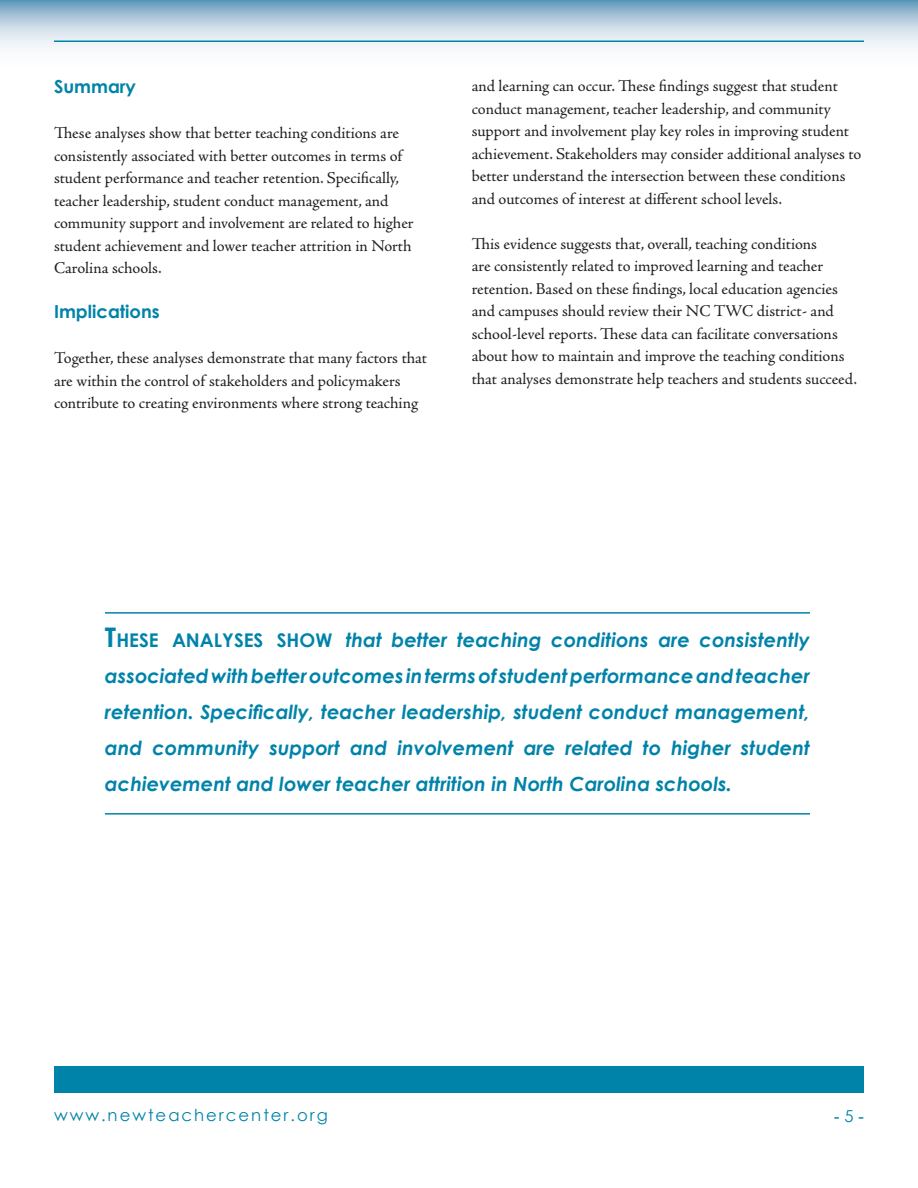
<style>
.page{position:relative;width:918px;height:1188px;background:#fff}
.page>*{position:absolute;margin:0;border:0;box-sizing:border-box;transform-origin:0 0}
.t1{font:italic 700 19.5px/36px "Century Gothic";color:#0083a9;text-align:justify}
.body_text{font:700 18px "Century Gothic";color:#0083a9}
.t2{font:18px "Times New Roman";color:#0083a9}
.body_text-2{font:16.5px/22.5px "Adobe Jenson Pro";letter-spacing:-.005em;color:#231f20}
.t3{font:16.5px "Century Gothic";letter-spacing:.12em;color:#0083a9}
.s1{font-style:normal;font-size:27px}
.s2{font-style:normal;font-size:18.9px}
.s3{font-family:"Century Gothic";font-size:16.5px}
</style>
<div class="page">
<div style="left:54px;top:1066px;width:810px;height:28px;background:#0083a9"></div>
<svg style="left:0;top:0;width:918px;height:48px;background:#b7cede"></svg>
<hr style="left:54px;top:41px;width:810px;height:1px;background:#0083a9">
<hr style="left:105px;top:612px;width:705px;height:2px;background:#0083a9">
<hr style="left:105px;top:813px;width:705px;height:2px;background:#0083a9">
<p class="body_text" style="left:54px;top:73px;width:84px">Summary</p>
<p class="body_text-2" style="left:54px;top:122px;width:361px">These analyses show that better teaching conditions are consistently associated with better outcomes in terms of student performance and teacher retention. Specifically, teacher leadership, student conduct management, and community support and involvement are related to higher student achievement and lower teacher attrition in North Carolina schools.</p>
<p class="body_text" style="left:54px;top:298px;width:107px">Implications</p>
<p class="body_text-2" style="left:54px;top:347px;width:375px">Together, these analyses demonstrate that many factors that are within the control of stakeholders and policymakers contribute to creating environments where strong teaching</p>
<p class="body_text-2" style="left:472px;top:75px;width:391px">and learning can occur. These findings suggest that student conduct management, teacher leadership, and community support and involvement play key roles in improving student achievement. Stakeholders may consider additional analyses to better understand the intersection between these conditions and outcomes of interest at different school levels.</p>
<p class="body_text-2" style="left:472px;top:233px;width:387px">This evidence suggests that, overall, teaching conditions<br>are consistently related to improved learning and teacher retention. Based on these findings, local education agencies and campuses should review their NC TWC district- and school-level reports. These data can facilitate conversations about how to maintain and improve the teaching conditions that analyses demonstrate help teachers and students succeed.</p>
<p class="t1" style="left:105px;top:621px;width:707px"><span class="s1">T</span><span class="s2">HESE ANALYSES SHOW</span> that better teaching conditions are consistently associated with better outcomes in terms of student performance and teacher retention. Specifically, teacher leadership, student conduct management, and community support and involvement are related to higher student achievement and lower teacher attrition in North Carolina schools.</p>
<p class="t3" style="left:54px;top:1104px;width:275px">www.newteachercenter.org</p>
<p class="t2" style="left:834px;top:1103px;width:32px">- <span class="s3">5</span> -</p>
</div>
